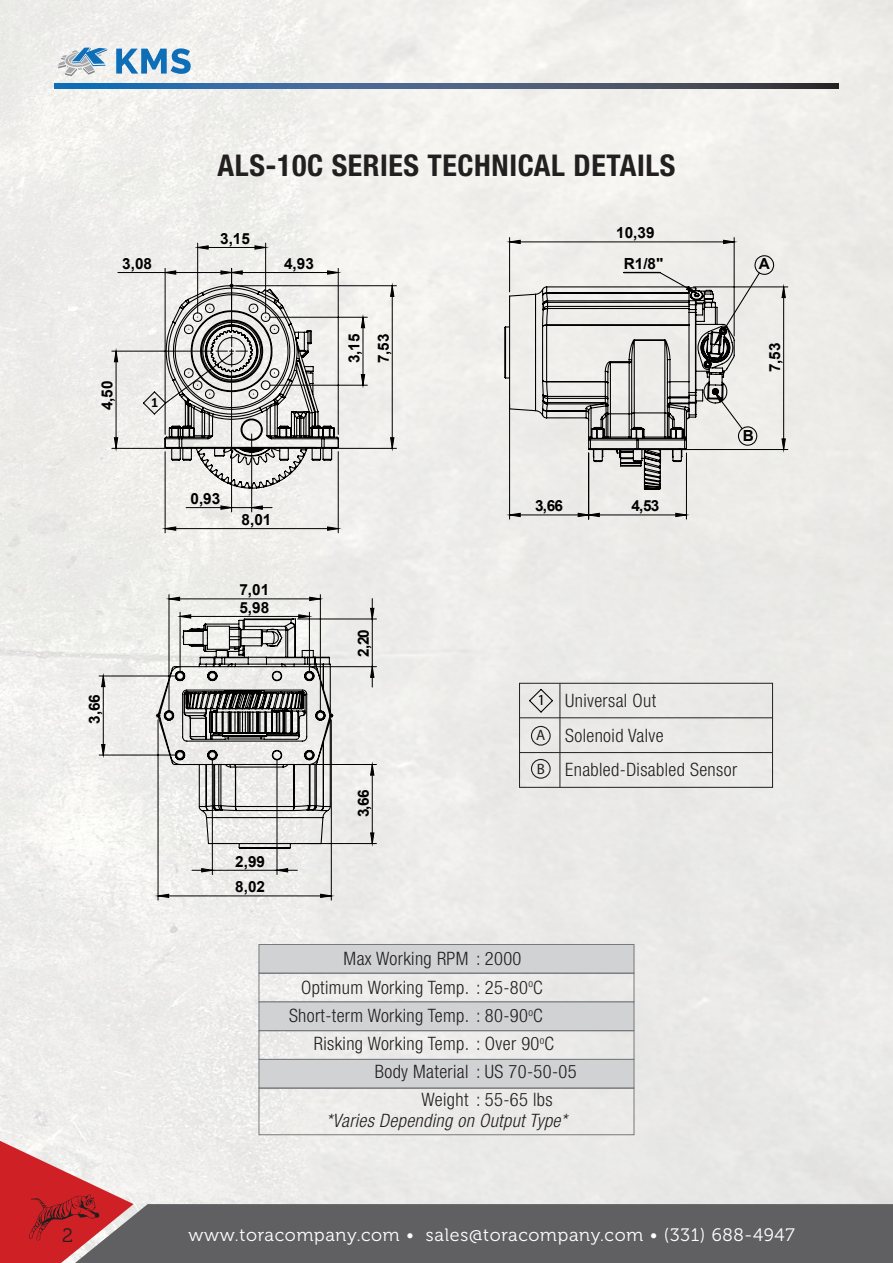
<style>
.page{position:relative;width:893px;height:1263px;background:#fff}
.page>*{position:absolute;margin:0;border:0;box-sizing:border-box;transform-origin:0 0}
.t1{font:700 condensed 30px "Helvetica Neue LT Std";letter-spacing:.02em;color:#231f20}
.t2{font:19.5px "Museo 300";color:#231f20}
.t3{font:300 condensed 18.45px/34.2px "Helvetica Neue LT Std";letter-spacing:.02em;color:#231f20}
.t4{font:italic 300 condensed 18.45px "Helvetica Neue LT Std";letter-spacing:.02em;color:#231f20}
.t5{font:18px "Museo 300";letter-spacing:.04em;color:#fff}
.t6{font:700 15.3px "Arial";color:#000}
.t7{font:15.3px "Myriad Pro";color:#000}
.t8{font:15px "Myriad Pro";color:#231f20}
.t9{font:700 14.1px "Calibri";color:#000}
</style>
<div class="page">
<img style="left:0;top:0;width:893px;height:1204px">
<div style="left:134px;top:1204px;width:758px;height:59px;background:#606063"></div>
<svg style="left:892px;top:1204px;width:1px;height:59px"></svg>
<svg style="left:0;top:1131px;width:134px;height:132px"></svg>
<svg style="left:116px;top:48px;width:75px;height:26px"></svg>
<svg style="left:58px;top:48px;width:49px;height:28px"></svg>
<svg style="left:54px;top:84px;width:785px;height:4px;background:#3d5c80"></svg>
<svg style="left:528px;top:688px;width:26px;height:25px"></svg>
<div style="left:531px;top:726px;width:20px;height:20px;border:1px solid #231f20;border-radius:50%"></div>
<div style="left:531px;top:759px;width:20px;height:20px;border:1px solid #231f20;border-radius:50%"></div>
<div style="left:519px;top:683px;width:254px;height:105px;border:1px solid #231f20"></div>
<hr style="left:519px;top:717px;width:254px;height:1px;background:#231f20">
<hr style="left:520px;top:752px;width:252px;height:1px;background:#231f20">
<hr style="left:560px;top:683px;width:1px;height:104px;background:#231f20">
<div style="left:259px;top:944px;width:375px;height:29px;background:#d1d2d4;border:1px solid #76787b"></div>
<div style="left:259px;top:973px;width:375px;height:29px;border:1px solid #76787b"></div>
<div style="left:259px;top:1001px;width:375px;height:30px;background:#d1d2d4;border:1px solid #76787b"></div>
<div style="left:259px;top:1030px;width:375px;height:30px;border:1px solid #76787b"></div>
<div style="left:259px;top:1059px;width:375px;height:29px;background:#d1d2d4;border:1px solid #76787b"></div>
<div style="left:259px;top:1088px;width:375px;height:47px;border:1px solid #76787b"></div>
<div style="left:114px;top:245px;width:281px;height:286px;background:#efefec"></div>
<hr style="left:186px;top:507px;width:46px;height:1px;background:#000">
<hr style="left:231px;top:371px;width:1px;height:141px;background:#000">
<hr style="left:251px;top:434px;width:1px;height:78px;background:#000">
<hr style="left:338px;top:268px;width:1px;height:166px;background:#000">
<hr style="left:118px;top:272px;width:47px;height:1px;background:#000">
<hr style="left:165px;top:268px;width:1px;height:166px;background:#000">
<hr style="left:231px;top:268px;width:1px;height:63px;background:#000">
<hr style="left:165px;top:452px;width:1px;height:81px;background:#000">
<hr style="left:338px;top:452px;width:1px;height:81px;background:#000">
<hr style="left:265px;top:243px;width:1px;height:70px;background:#000">
<hr style="left:197px;top:243px;width:1px;height:70px;background:#000">
<hr style="left:112px;top:448px;width:62px;height:1px;background:#000">
<hr style="left:112px;top:351px;width:100px;height:1px;background:#000">
<hr style="left:270px;top:385px;width:97px;height:1px;background:#000">
<hr style="left:270px;top:317px;width:97px;height:1px;background:#000">
<hr style="left:330px;top:448px;width:66px;height:1px;background:#000">
<hr style="left:236px;top:285px;width:160px;height:1px;background:#000">
<svg style="left:221px;top:506px;width:51px;height:3px"></svg>
<svg style="left:165px;top:271px;width:173px;height:3px"></svg>
<svg style="left:165px;top:527px;width:173px;height:3px"></svg>
<svg style="left:198px;top:246px;width:68px;height:3px"></svg>
<svg style="left:114px;top:351px;width:4px;height:97px"></svg>
<svg style="left:361px;top:317px;width:4px;height:68px"></svg>
<svg style="left:391px;top:286px;width:3px;height:162px"></svg>
<svg style="left:142px;top:285px;width:198px;height:205px"></svg>
<div style="left:510px;top:239px;width:276px;height:278px;background:#ededea"></div>
<hr style="left:684px;top:449px;width:104px;height:1px;background:#000">
<hr style="left:693px;top:286px;width:95px;height:1px;background:#000">
<hr style="left:734px;top:238px;width:1px;height:98px;background:#000">
<hr style="left:509px;top:238px;width:1px;height:54px;background:#000">
<hr style="left:509px;top:404px;width:1px;height:115px;background:#000">
<hr style="left:686px;top:453px;width:1px;height:66px;background:#000">
<hr style="left:588px;top:453px;width:1px;height:66px;background:#000">
<div style="left:622px;top:254px;width:153px;height:192px;background:#eeedea"></div>
<svg style="left:782px;top:287px;width:3px;height:162px"></svg>
<svg style="left:510px;top:240px;width:224px;height:4px"></svg>
<svg style="left:510px;top:513px;width:176px;height:4px"></svg>
<svg style="left:503px;top:286px;width:232px;height:205px;background:#c6c6c3"></svg>
<svg style="left:101px;top:596px;width:274px;height:302px"></svg>
<hr style="left:320px;top:595px;width:1px;height:116px;background:#000">
<hr style="left:169px;top:595px;width:1px;height:116px;background:#000">
<hr style="left:309px;top:612px;width:1px;height:60px;background:#000">
<hr style="left:180px;top:612px;width:1px;height:60px;background:#000">
<hr style="left:212px;top:759px;width:1px;height:116px;background:#000">
<hr style="left:277px;top:759px;width:1px;height:116px;background:#000">
<hr style="left:307px;top:843px;width:69px;height:1px;background:#000">
<hr style="left:314px;top:764px;width:62px;height:1px;background:#000">
<hr style="left:99px;top:755px;width:77px;height:1px;background:#000">
<hr style="left:99px;top:676px;width:77px;height:1px;background:#000">
<hr style="left:314px;top:666px;width:62px;height:1px;background:#000">
<hr style="left:298px;top:619px;width:78px;height:1px;background:#000">
<hr style="left:158px;top:720px;width:1px;height:180px;background:#000">
<hr style="left:331px;top:720px;width:1px;height:180px;background:#000">
<svg style="left:169px;top:597px;width:151px;height:3px"></svg>
<svg style="left:192px;top:869px;width:105px;height:3px"></svg>
<svg style="left:102px;top:676px;width:272px;height:167px;fill:#eeeeeb"></svg>
<svg style="left:371px;top:599px;width:3px;height:88px"></svg>
<svg style="left:158px;top:894px;width:173px;height:3px"></svg>
<svg style="left:157px;top:615px;width:175px;height:235px"></svg>
<h1 class="t1" style="left:218px;top:147px;width:459px">ALS-10C SERIES TECHNICAL DETAILS</h1>
<p class="t6" style="left:220px;top:228px;width:31px">3,15</p>
<p class="t6" style="left:122px;top:253px;width:31px">3,08</p>
<p class="t6" style="left:284px;top:253px;width:31px">4,93</p>
<p class="t6" style="left:96px;top:410px;width:31px;rotate:-90deg">4,50</p>
<p class="t6" style="left:84px;top:724px;width:31px;rotate:-90deg">3,66</p>
<p class="t9" style="left:151px;top:393px;width:9px">1</p>
<p class="t6" style="left:190px;top:488px;width:31px">0,93</p>
<p class="t6" style="left:242px;top:509px;width:31px">8,01</p>
<p class="t6" style="left:239px;top:579px;width:31px">7,01</p>
<p class="t6" style="left:239px;top:597px;width:31px">5,98</p>
<p class="t6" style="left:235px;top:850px;width:31px">2,99</p>
<p class="t6" style="left:235px;top:876px;width:31px">8,02</p>
<p class="t6" style="left:343px;top:363px;width:31px;rotate:-90deg">3,15</p>
<p class="t6" style="left:372px;top:363px;width:31px;rotate:-90deg">7,53</p>
<p class="t6" style="left:352px;top:657px;width:29px;rotate:-90deg">02,2</p>
<p class="t6" style="left:352px;top:817px;width:29px;rotate:-90deg">66,3</p>
<p class="t6" style="left:616px;top:222px;width:40px">10,39</p>
<p class="t6" style="left:624px;top:253px;width:41px">R1/8"</p>
<p class="t6" style="left:535px;top:495px;width:29px">3,66</p>
<p class="t6" style="left:632px;top:495px;width:29px">4,53</p>
<p class="t6" style="left:759px;top:253px;width:13px">A</p>
<p class="t6" style="left:764px;top:372px;width:31px;rotate:-90deg">7,53</p>
<p class="t6" style="left:743px;top:424px;width:13px">B</p>
<p class="t7" style="left:537px;top:691px;width:9px">1</p>
<p class="t8" style="left:536px;top:726px;width:11px">A</p>
<p class="t8" style="left:537px;top:759px;width:10px">B</p>
<p class="t3" style="left:565px;top:684px;width:173px">Universal Out<br>Solenoid Valve<br>Enabled-Disabled Sensor</p>
<p class="t3" style="left:344px;top:941px;width:179px">Max Working RPM : 2000</p>
<p class="t3" style="left:301px;top:970px;width:243px">Optimum Working Temp. : 25-80<sup>o</sup>C</p>
<p class="t3" style="left:289px;top:998px;width:255px">Short-term Working Temp. : 80-90<sup>o</sup>C</p>
<p class="t3" style="left:314px;top:1026px;width:242px">Risking Working Temp. : Over 90<sup>o</sup>C</p>
<p class="t3" style="left:375px;top:1054px;width:203px">Body Material : US 70-50-05</p>
<p class="t3" style="left:422px;top:1082px;width:133px">Weight : 55-65 lbs</p>
<p class="t4" style="left:326px;top:1110px;width:242px">*Varies Depending on Output Type*</p>
<p class="t2" style="left:62px;top:1225px;width:12px">2</p>
<p class="t5" style="left:188px;top:1225px;width:608px">www.toracompany.com • sales@toracompany.com • (331) 688-4947</p>
</div>
